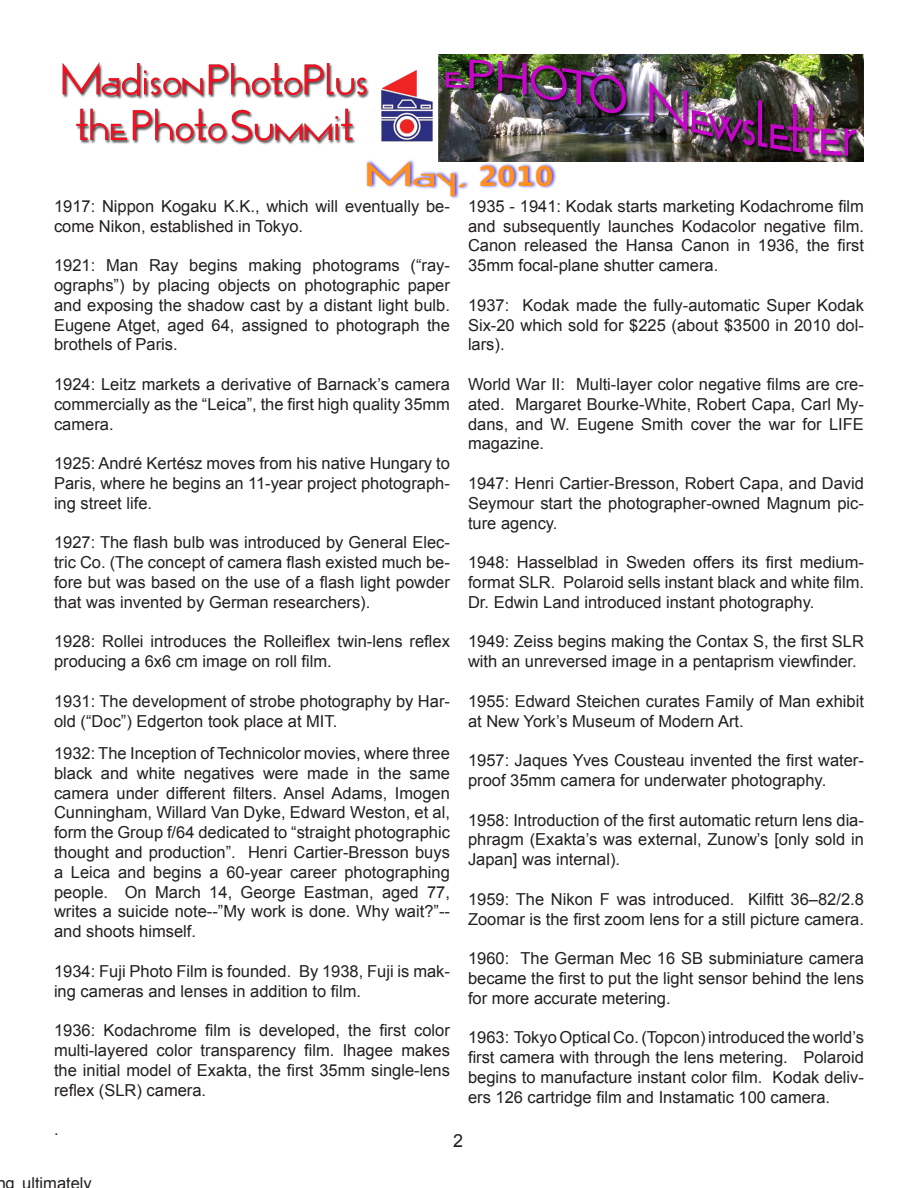
<style>
.page{position:relative;width:918px;height:1188px;background:#fff}
.page>*{position:absolute;margin:0;border:0;box-sizing:border-box;transform-origin:0 0}
.t1{font:700 27px "Opticon One 1 Ex";color:#ff9021}
.t2{font:18px "Arial";color:#231f20}
.t3{font:16.5px/19.8px "Arial";color:#231f20;text-align:justify}
.s1{font-family:"Prima Sans BT"}
</style>
<div class="page">
<div style="left:365px;top:158px;width:192px;height:41px;background:#00f;opacity:.75"></div>
<img style="left:62px;top:54px;width:802px;height:108px">
<h1 class="t1" style="left:364px;top:161px;width:191px">May, <span class="s1">2010</span></h1>
<p class="t3" style="left:54px;top:196px;width:397px">1917: Nippon Kogaku K.K., which will eventually be&shy;come Nikon, established in Tokyo.</p>
<p class="t3" style="left:54px;top:256px;width:397px">1921: Man Ray begins making photograms (“ray&shy;ographs”) by placing objects on photographic paper and exposing the shadow cast by a distant light bulb.<br>Eugene Atget, aged 64, assigned to photograph the brothels of Paris.</p>
<p class="t3" style="left:54px;top:374px;width:397px">1924: Leitz markets a derivative of Barnack’s camera commercially as the “Leica”, the first high quality 35mm camera.</p>
<p class="t3" style="left:54px;top:454px;width:397px">1925: André Kertész moves from his native Hungary to Paris, where he begins an 11-year project photograph&shy;ing street life.</p>
<p class="t3" style="left:54px;top:533px;width:397px">1927: The flash bulb was introduced by General Elec&shy;tric Co. (The concept of camera flash existed much be&shy;fore but was based on the use of a flash light powder that was invented by German researchers).</p>
<p class="t3" style="left:54px;top:632px;width:397px">1928: Rollei introduces the Rolleiflex twin-lens reflex producing a 6x6 cm image on roll film.</p>
<p class="t3" style="left:54px;top:691px;width:397px">1931: The development of strobe photography by Har&shy;old (“Doc”) Edgerton took place at MIT.</p>
<p class="t3" style="left:54px;top:744px;width:397px">1932: The Inception of Technicolor movies, where three black and white negatives were made in the same camera under different filters. Ansel Adams, Imogen Cunningham, Willard Van Dyke, Edward Weston, et al, form the Group f/64 dedicated to “straight photographic thought and production”. Henri Cartier-Bresson buys a Leica and begins a 60-year career photographing people. On March 14, George Eastman, aged 77, writes a suicide note--”My work is done. Why wait?”-- and shoots himself.</p>
<p class="t3" style="left:54px;top:961px;width:397px">1934: Fuji Photo Film is founded. By 1938, Fuji is mak&shy;ing cameras and lenses in addition to film.</p>
<p class="t3" style="left:54px;top:1021px;width:397px">1936: Kodachrome film is developed, the first color multi-layered color transparency film. Ihagee makes the initial model of Exakta, the first 35mm single-lens reflex (SLR) camera.</p>
<p class="t3" style="left:54px;top:1120px;width:6px">.</p>
<p class="t3" style="left:468px;top:196px;width:397px">1935 - 1941: Kodak starts marketing Kodachrome film and subsequently launches Kodacolor negative film.<br>Canon released the Hansa Canon in 1936, the first 35mm focal-plane shutter camera.</p>
<p class="t3" style="left:468px;top:295px;width:397px">1937: Kodak made the fully-automatic Super Kodak Six-20 which sold for $225 (about $3500 in 2010 dol&shy;lars).</p>
<p class="t3" style="left:468px;top:374px;width:398px">World War II: Multi-layer color negative films are cre&shy;ated. Margaret Bourke-White, Robert Capa, Carl My&shy;dans, and W. Eugene Smith cover the war for LIFE magazine.</p>
<p class="t3" style="left:468px;top:473px;width:398px">1947: Henri Cartier-Bresson, Robert Capa, and David Seymour start the photographer-owned Magnum pic&shy;ture agency.</p>
<p class="t3" style="left:468px;top:553px;width:398px">1948: Hasselblad in Sweden offers its first medium&shy;format SLR. Polaroid sells instant black and white film.<br>Dr. Edwin Land introduced instant photography.</p>
<p class="t3" style="left:468px;top:632px;width:397px">1949: Zeiss begins making the Contax S, the first SLR with an unreversed image in a pentaprism viewfinder.</p>
<p class="t3" style="left:468px;top:691px;width:397px">1955: Edward Steichen curates Family of Man exhibit at New York’s Museum of Modern Art.</p>
<p class="t3" style="left:468px;top:751px;width:397px">1957: Jaques Yves Cousteau invented the first water&shy;proof 35mm camera for underwater photography.</p>
<p class="t3" style="left:468px;top:810px;width:397px">1958: Introduction of the first automatic return lens dia&shy;phragm (Exakta’s was external, Zunow’s [only sold in Japan] was internal).</p>
<p class="t3" style="left:468px;top:889px;width:397px">1959: The Nikon F was introduced. Kilfitt 36–82/2.8<br>Zoomar is the first zoom lens for a still picture camera.</p>
<p class="t3" style="left:468px;top:949px;width:397px">1960: The German Mec 16 SB subminiature camera became the first to put the light sensor behind the lens for more accurate metering.</p>
<p class="t3" style="left:468px;top:1028px;width:398px">1963: Tokyo Optical Co. (Topcon) introduced the world’s first camera with through the lens metering. Polaroid begins to manufacture instant color film. Kodak deliv&shy;ers 126 cartridge film and Instamatic 100 camera.</p>
<p class="t2" style="left:453px;top:1129px;width:12px">2</p>
<p class="t3" style="left:-4px;top:1174px;width:97px">ng ultimately</p>
</div>
